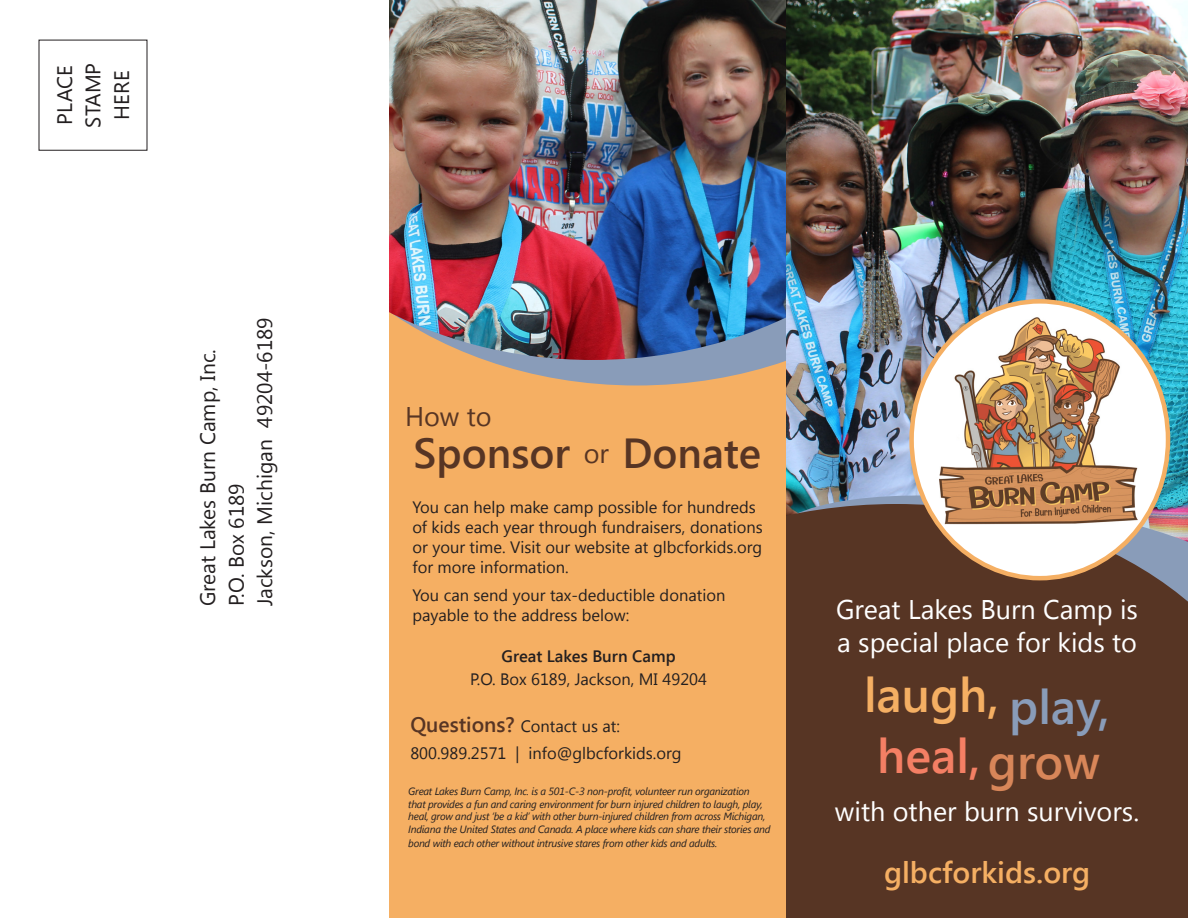
<style>
.page{position:relative;width:1188px;height:918px;background:#fff}
.page>*{position:absolute;margin:0;border:0;box-sizing:border-box;transform-origin:0 0}
.t1{font:600 48.45px/61.3px "Segoe UI";color:#f5af63}
.t2{font:600 42px "Segoe UI";color:#573524}
.t3{font:600 30px "Segoe UI";color:#f5af63}
.t4{font:27px/32.4px "Segoe UI";color:#fff}
.t5{font:27px "Segoe UI";color:#573524}
.t6{font:21px/28.5px "Segoe UI";color:#231f20}
.t7{font:16.5px/19.8px "Segoe UI";color:#231f20}
.t8{font:600 16.5px "Segoe UI";color:#231f20}
.t9{font:italic 10.5px/12.6px "Segoe UI";letter-spacing:-.025em;color:#231f20}
.s1{font-weight:400;font-size:27px}
.s2{font-weight:600;font-size:21px;color:#573524}
.s3{color:#899cb9}
.s4{color:#f47f64}
.s5{color:#d88659}
</style>
<div class="page">
<div style="left:389px;top:239px;width:396px;height:679px;background:#f5af63"></div>
<svg style="left:485px;top:360px;width:301px;height:26px;fill:#899cb9"></svg>
<img style="left:389px;top:0;width:397px;height:360px">
<img style="left:786px;top:0;width:402px;height:484px">
<img style="left:786px;top:484px;width:402px;height:20px">
<div style="left:786px;top:504px;width:402px;height:414px;background:#573524"></div>
<div style="left:503px;top:440px;width:283px;height:478px;background:#f5af63"></div>
<svg style="left:912px;top:301px;width:256px;height:277px"></svg>
<img style="left:914px;top:301px;width:247px;height:247px">
<h3 class="t6" style="left:50px;top:128px;width:66px;text-align:center;rotate:-90deg">PLACE<br>STAMP<br>HERE</h3>
<h3 class="t6" style="left:193px;top:606px;width:290px;rotate:-90deg">Great Lakes Burn Camp, Inc.<br>P.O. Box 6189<br>Jackson, Michigan 49204-6189</h3>
<h3 class="t5" style="left:405px;top:398px;width:88px">How to</h3>
<h2 class="t2" style="left:414px;top:424px;width:349px">Sponsor <span class="s1">or</span> Donate</h2>
<h3 class="t7" style="left:413px;top:497px;width:352px">You can help make camp possible for hundreds of kids each year through fundraisers, donations or your time. Visit our website at glbcforkids.org for more information.</h3>
<h3 class="t7" style="left:413px;top:585px;width:314px">You can send your tax-deductible donation payable to the address below:</h3>
<h3 class="t8" style="left:502px;top:645px;width:176px">Great Lakes Burn Camp</h3>
<h3 class="t7" style="left:470px;top:669px;width:238px">P.O. Box 6189, Jackson, MI 49204</h3>
<h3 class="t7" style="left:410px;top:712px;width:273px;line-height:26.5px"><span class="s2">Questions?</span> Contact us at:<br>800.989.2571 | info@glbcforkids.org</h3>
<p class="t9" style="left:408px;top:785px;width:364px">Great Lakes Burn Camp, Inc. is a 501-C-3 non-profit, volunteer run organization<br>that provides a fun and caring environment for burn injured children to laugh, play, heal, grow and just ‘be a kid’ with other burn-injured children from across Michigan, Indiana the United States and Canada. A place where kids can share their stories and</p>
<p class="t9" style="left:408px;top:837px;width:311px">bond with each other without intrusive stares from other kids and adults.</p>
<h3 class="t4" style="left:836px;top:592px;width:303px">Great Lakes Burn Camp is a special place for kids to</h3>
<h1 class="t1" style="left:864px;top:662px;width:247px">laugh, <span class="s3">play, </span><span class="s4">heal,</span> <span class="s5">grow</span></h1>
<h3 class="t4" style="left:835px;top:794px;width:306px">with other burn survivors.</h3>
<h3 class="t3" style="left:884px;top:851px;width:208px">glbcforkids.org</h3>
</div>
